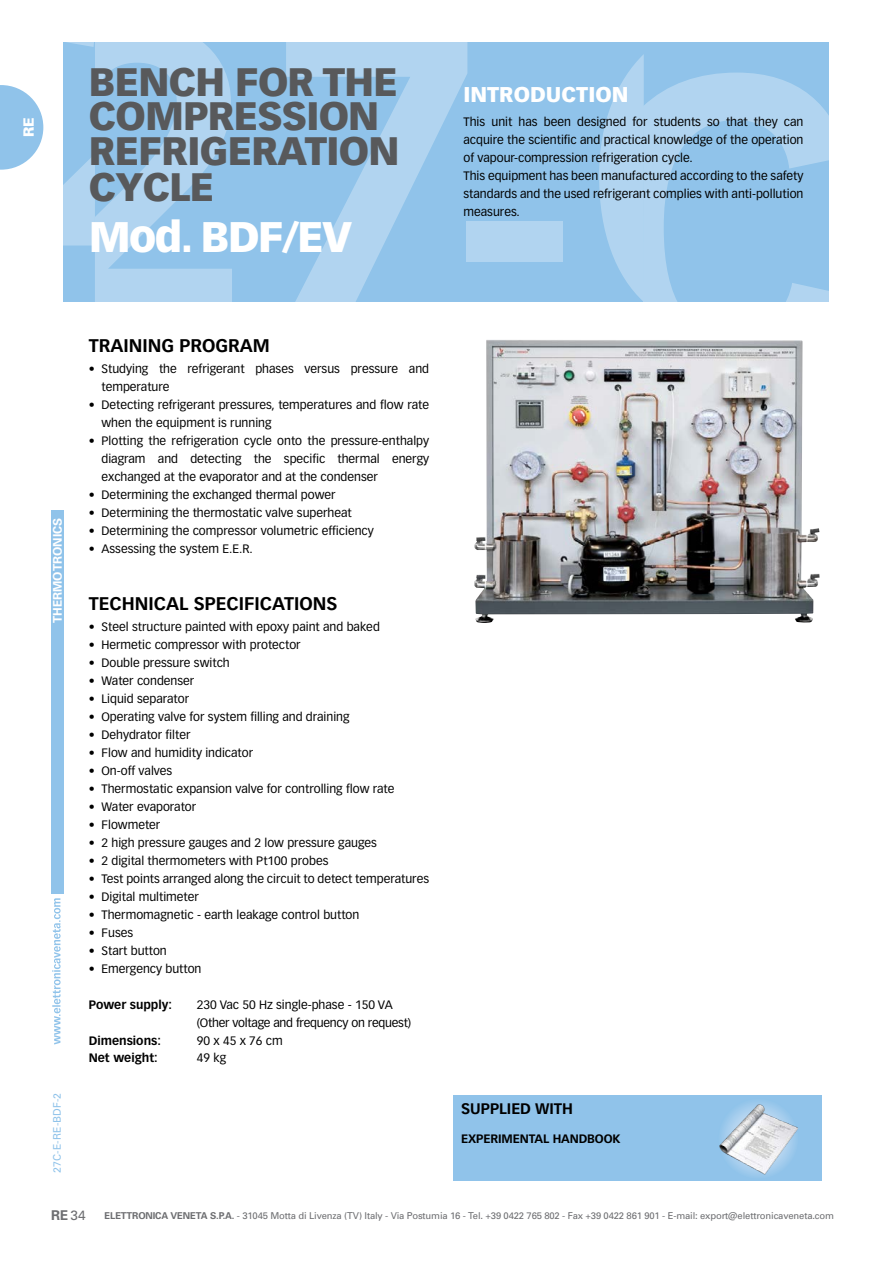
<style>
.page{position:relative;width:893px;height:1263px;background:#fff}
.page>*{position:absolute;margin:0;border:0;box-sizing:border-box;transform-origin:0 0}
.t1{font:900 42px "Vectora LH";letter-spacing:-.04em;color:#fff}
.t2{font:900 39px/35px "Vectora LH";letter-spacing:-.02em;color:#58595b}
.t3{font:900 21px "Vectora LH";color:#fff}
.t4{font:700 18px "Vectora LH";color:#000}
.t5{font:700 15px "Vectora LH";color:#000}
.t6{font:900 14.25px "Univers";color:#fff}
.t7{font:700 13.5px "Univers";color:#6d6e71}
.t8{font:12px/18px "Vectora LH";color:#000}
.t9{font:12px/18px "Vectora LH";letter-spacing:-.02em;color:#000}
.t10{font:700 12px "Vectora LH";color:#000}
.t11{font:700 12px "Univers";color:#fff}
.t12{font:10.5px "Univers";letter-spacing:.01em;color:#90c3ea}
.t13{font:9.45px "Univers";letter-spacing:-.015em;color:#6d6e71}
.s1{font-weight:400}
.s2{font-weight:700}
</style>
<div class="page">
<div style="left:64px;top:43px;width:765px;height:259px;background:#90c3ea"></div>
<div style="left:466px;top:222px;width:97px;height:40px;background:#b1d4f0"></div>
<svg style="left:286px;top:42px;width:181px;height:260px"></svg>
<svg style="left:644px;top:73px;width:185px;height:229px"></svg>
<svg style="left:599px;top:54px;width:45px;height:248px"></svg>
<div style="left:453px;top:1095px;width:368px;height:85px;background:#90c3ea"></div>
<div style="left:718px;top:1098px;width:80px;height:81px;background:#95c5ea;border-radius:40px"></div>
<img style="left:719px;top:1104px;width:79px;height:71px">
<img style="left:474px;top:340px;width:345px;height:283px">
<svg style="left:0;top:42px;width:232px;height:260px"></svg>
<div style="left:51px;top:510px;width:13px;height:383px;background:#90c3ea"></div>
<svg style="left:52px;top:898px;width:9px;height:146px"></svg>
<p class="t6" style="left:20px;top:137px;width:21px;rotate:-90deg">RE</p>
<h2 class="t2" style="left:89px;top:64px;width:312px">BENCH FOR THE<br>COMPRESSION<br>REFRIGERATION<br>CYCLE</h2>
<h1 class="t1" style="left:89px;top:210px;width:265px">Mod. BDF/EV</h1>
<h3 class="t3" style="left:463px;top:81px;width:166px">INTRODUCTION</h3>
<p class="t8" style="left:463px;top:113px;width:341px">This unit has been designed for students so that they can acquire the scientific and practical knowledge of the operation of vapour-compression refrigeration cycle.<br>This equipment has been manufactured according to the safety standards and the used refrigerant complies with anti-pollution measures.</p>
<p class="t11" style="left:50px;top:623px;width:107px;rotate:-90deg">THERMOTRONICS</p>
<h3 class="t4" style="left:89px;top:335px;width:182px">TRAINING PROGRAM</h3>
<p class="t8" style="left:102px;top:360px;width:329px;text-indent:-13px">• Studying the refrigerant phases versus pressure and temperature</p>
<p class="t8" style="left:102px;top:396px;width:329px;text-indent:-13px">• Detecting refrigerant pressures, temperatures and flow rate when the equipment is running</p>
<p class="t8" style="left:102px;top:432px;width:329px;text-align:justify;text-indent:-13px">• Plotting the refrigeration cycle onto the pressure-enthalpy diagram and detecting the specific thermal energy exchanged at the evaporator and at the condenser</p>
<p class="t8" style="left:89px;top:486px;width:248px">• Determining the exchanged thermal power</p>
<p class="t8" style="left:89px;top:504px;width:265px">• Determining the thermostatic valve superheat</p>
<p class="t8" style="left:89px;top:522px;width:287px">• Determining the compressor volumetric efficiency</p>
<p class="t8" style="left:89px;top:540px;width:166px">• Assessing the system E.E.R.</p>
<h3 class="t4" style="left:89px;top:593px;width:250px">TECHNICAL SPECIFICATIONS</h3>
<p class="t8" style="left:89px;top:618px;width:293px">• Steel structure painted with epoxy paint and baked</p>
<p class="t8" style="left:89px;top:636px;width:213px">• Hermetic compressor with protector</p>
<p class="t8" style="left:89px;top:654px;width:143px">• Double pressure switch</p>
<p class="t8" style="left:89px;top:672px;width:107px">• Water condenser</p>
<p class="t8" style="left:89px;top:690px;width:102px">• Liquid separator</p>
<p class="t8" style="left:89px;top:708px;width:262px">• Operating valve for system filling and draining</p>
<p class="t8" style="left:89px;top:726px;width:103px">• Dehydrator filter</p>
<p class="t8" style="left:89px;top:744px;width:166px">• Flow and humidity indicator</p>
<p class="t8" style="left:89px;top:762px;width:85px">• On-off valves</p>
<p class="t8" style="left:89px;top:780px;width:307px">• Thermostatic expansion valve for controlling flow rate</p>
<p class="t8" style="left:89px;top:798px;width:109px">• Water evaporator</p>
<p class="t8" style="left:89px;top:816px;width:73px">• Flowmeter</p>
<p class="t8" style="left:89px;top:834px;width:290px">• 2 high pressure gauges and 2 low pressure gauges</p>
<p class="t8" style="left:89px;top:852px;width:241px">• 2 digital thermometers with Pt100 probes</p>
<p class="t8" style="left:89px;top:870px;width:342px">• Test points arranged along the circuit to detect temperatures</p>
<p class="t8" style="left:89px;top:888px;width:112px">• Digital multimeter</p>
<p class="t8" style="left:89px;top:906px;width:272px">• Thermomagnetic - earth leakage control button</p>
<p class="t8" style="left:89px;top:924px;width:46px">• Fuses</p>
<p class="t8" style="left:89px;top:942px;width:80px">• Start button</p>
<p class="t8" style="left:89px;top:960px;width:114px">• Emergency button</p>
<p class="t10" style="left:89px;top:998px;width:85px">Power supply:</p>
<p class="t9" style="left:197px;top:996px;width:216px">230 Vac 50 Hz single-phase - 150 VA (Other voltage and frequency on request)</p>
<p class="t10" style="left:89px;top:1034px;width:74px">Dimensions:</p>
<p class="t8" style="left:197px;top:1032px;width:88px">90 x 45 x 76 cm</p>
<p class="t10" style="left:89px;top:1050px;width:71px">Net weight:</p>
<p class="t8" style="left:197px;top:1049px;width:31px">49 kg</p>
<p class="t12" style="left:51px;top:1172px;width:81px;rotate:-90deg">27C-E-RE-BDF-2</p>
<p class="t7" style="left:51px;top:1207px;width:36px">RE <span class="s1">34</span></p>
<p class="t13" style="left:105px;top:1210px;width:731px"><span class="s2">ELETTRONICA VENETA S.P.A.</span> - 31045 Motta di Livenza (TV) Italy - Via Postumia 16 - Tel. +39 0422 765 802 - Fax +39 0422 861 901 - E-mail: export@elettronicaveneta.com</p>
<p class="t5" style="left:461px;top:1100px;width:113px">SUPPLIED WITH</p>
<p class="t10" style="left:461px;top:1132px;width:161px">EXPERIMENTAL HANDBOOK</p>
</div>
